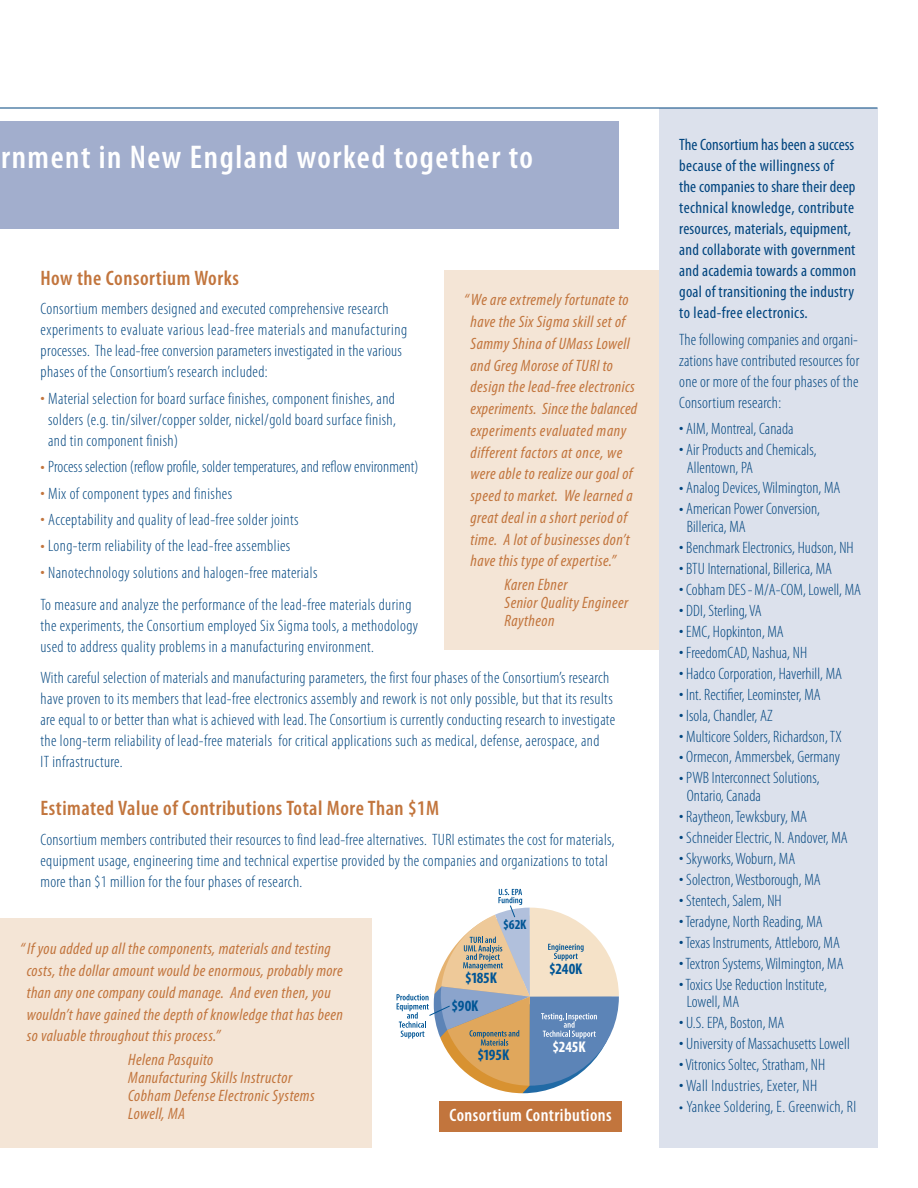
<style>
.page{position:relative;width:918px;height:1188px;background:#fff}
.page>*{position:absolute;margin:0;border:0;box-sizing:border-box;transform-origin:0 0}
.t1{font:600 condensed 33px "Myriad Pro";letter-spacing:.045em;color:#fff}
.t2{font:600 condensed 21px "Myriad Pro";letter-spacing:.025em;color:#c2753d}
.t3{font:600 condensed 18px "Myriad Pro";letter-spacing:.025em;color:#fff}
.t4{font:300 condensed 16.5px/21px "Myriad Pro";letter-spacing:.02em;color:#01457f}
.t5{font:italic condensed 16.5px/21.8px "Myriad Pro";letter-spacing:.025em;color:#c2753d}
.t6{font:condensed 16.5px/21px "Myriad Pro";letter-spacing:.015em;color:#01457f}
.t7{font:700 condensed 15.6px/27.2px "Myriad Pro";color:#005595}
.t8{font:700 condensed 15.6px "Myriad Pro";color:#fff}
.t9{font:700 condensed 13.65px "Myriad Pro";color:#005595}
.s1{font-size:18px;color:#c2753d}
.s2{font-size:18px}
</style>
<div class="page">
<div style="left:0;top:122px;width:619px;height:108px;background:#a2aecd"></div>
<div style="left:0;top:918px;width:371px;height:229px;background:#f4e5d6"></div>
<div style="left:445px;top:270px;width:222px;height:380px;background:#f4e5d6"></div>
<svg style="left:397px;top:889px;width:222px;height:204px"></svg>
<div style="left:659px;top:108px;width:219px;height:1039px;background:#dce1ec"></div>
<hr style="left:0;top:108px;width:878px;height:1px;background:#01457f">
<div style="left:439px;top:1101px;width:183px;height:30px;background:#c2753d"></div>
<h1 class="t1" style="left:1px;top:146px;width:533px">rnment in New England worked together to</h1>
<p class="t2" style="left:40px;top:270px;width:200px">How the Consortium Works</p>
<p class="t4" style="left:40px;top:300px;width:368px">Consortium members designed and executed comprehensive research experiments to evaluate various lead-free materials and manufacturing processes. The lead-free conversion parameters investigated in the various phases of the Consortium’s research included:</p>
<p class="t4" style="left:48px;top:389px;width:349px;text-align:justify;text-indent:-8px"><span class="s1">•</span> Material selection for board surface finishes, component finishes, and solders (e.g. tin/silver/copper solder, nickel/gold board surface finish, and tin component finish)</p>
<p class="t4" style="left:40px;top:458px;width:380px"><span class="s1">•</span> Process selection (reflow profile, solder temperatures, and reflow environment)</p>
<p class="t4" style="left:40px;top:484px;width:193px"><span class="s1">•</span> Mix of component types and finishes</p>
<p class="t4" style="left:40px;top:510px;width:260px"><span class="s1">•</span> Acceptability and quality of lead-free solder joints</p>
<p class="t4" style="left:40px;top:537px;width:251px"><span class="s1">•</span> Long-term reliability of the lead-free assemblies</p>
<p class="t4" style="left:40px;top:558px;width:372px;line-height:31.8px"><span class="s1">•</span> Nanotechnology solutions and halogen-free materials<br>To measure and analyze the performance of the lead-free materials during</p>
<p class="t4" style="left:40px;top:616px;width:379px">the experiments, the Consortium employed Six Sigma tools, a methodology used to address quality problems in a manufacturing environment.</p>
<p class="t4" style="left:40px;top:669px;width:576px">With careful selection of materials and manufacturing parameters, the first four phases of the Consortium’s research have proven to its members that lead-free electronics assembly and rework is not only possible, but that its results are equal to or better than what is achieved with lead.The Consortium is currently conducting research to investigate the long-term reliability of lead-free materials for critical applications such as medical, defense, aerospace, and<br>IT infrastructure.</p>
<p class="t2" style="left:40px;top:801px;width:400px">Estimated Value of Contributions Total More Than $1M</p>
<p class="t4" style="left:40px;top:831px;width:576px">Consortium members contributed their resources to find lead-free alternatives. TURI estimates the cost for materials, equipment usage, engineering time and technical expertise provided by the companies and organizations to total more than $1 million for the four phases of research.</p>
<p class="t5" style="left:471px;top:290px;width:168px;text-indent:-6px">“We are extremely fortunate to have the Six Sigma skill set of<br>Sammy Shina of UMass Lowell and Greg Morose of TURI to design the lead-free electronics experiments. Since the balanced experiments evaluated many different factors at once, we were able to realize our goal of speed to market. We learned a great deal in a short period of time. A lot of businesses don’t have this type of expertise.”</p>
<p class="t5" style="left:505px;top:577px;width:125px;line-height:18px">Karen Ebner<br>Senior Quality Engineer<br>Raytheon</p>
<p class="t5" style="left:27px;top:940px;width:318px;text-indent:-6px">“If you added up all the components, materials and testing costs, the dollar amount would be enormous, probably more than any one company could manage. And even then, you wouldn’t have gained the depth of knowledge that has been so valuable throughout this process.”</p>
<p class="t5" style="left:128px;top:1052px;width:188px;line-height:18px">Helena Pasquito<br>Manufacturing Skills Instructor<br>Cobham Defense Electronic Systems<br>Lowell, MA</p>
<p class="t9" style="left:503px;top:920px;width:25px">$62K</p>
<p class="t7" style="left:451px;top:966px;width:47px;text-indent:14px">$185K $90K</p>
<p class="t7" style="left:477px;top:1043px;width:33px">$195K</p>
<p class="t7" style="left:549px;top:957px;width:35px">$240K</p>
<p class="t8" style="left:553px;top:1041px;width:35px">$245K</p>
<p class="t3" style="left:450px;top:1109px;width:164px">Consortium Contributions</p>
<p class="t6" style="left:679px;top:136px;width:178px">The Consortium has been a success because of the willingness of<br>the companies to share their deep technical knowledge, contribute resources, materials, equipment, and collaborate with government and academia towards a common goal of transitioning the industry to lead-free electronics.</p>
<p class="t4" style="left:679px;top:330px;width:182px;text-align:justify">The following companies and organi&shy;zations have contributed resources for one or more of the four phases of the Consortium research:</p>
<p class="t4" style="left:679px;top:419px;width:116px"><span class="s2">•</span> AIM, Montreal, Canada</p>
<p class="t4" style="left:687px;top:442px;width:131px;line-height:17.7px;text-indent:-8px"><span class="s2">•</span> Air Products and Chemicals,<br>Allentown, PA</p>
<p class="t4" style="left:679px;top:479px;width:163px"><span class="s2">•</span> Analog Devices,Wilmington, MA</p>
<p class="t4" style="left:687px;top:501px;width:135px;line-height:17.7px;text-indent:-8px"><span class="s2">•</span> American Power Conversion,<br>Billerica, MA</p>
<p class="t4" style="left:679px;top:538px;width:176px"><span class="s2">•</span> Benchmark Electronics, Hudson, NH</p>
<p class="t4" style="left:679px;top:559px;width:154px"><span class="s2">•</span> BTU International, Billerica, MA</p>
<p class="t4" style="left:679px;top:580px;width:183px"><span class="s2">•</span> Cobham DES-M/A-COM, Lowell, MA</p>
<p class="t4" style="left:679px;top:601px;width:84px"><span class="s2">•</span> DDI, Sterling,VA</p>
<p class="t4" style="left:679px;top:622px;width:106px"><span class="s2">•</span> EMC, Hopkinton, MA</p>
<p class="t4" style="left:679px;top:643px;width:129px"><span class="s2">•</span> FreedomCAD, Nashua, NH</p>
<p class="t4" style="left:679px;top:664px;width:164px"><span class="s2">•</span> Hadco Corporation, Haverhill, MA</p>
<p class="t4" style="left:679px;top:685px;width:143px"><span class="s2">•</span> Int. Rectifier, Leominster, MA</p>
<p class="t4" style="left:679px;top:706px;width:95px"><span class="s2">•</span> Isola, Chandler, AZ</p>
<p class="t4" style="left:679px;top:727px;width:164px"><span class="s2">•</span> Multicore Solders, Richardson,TX</p>
<p class="t4" style="left:679px;top:748px;width:162px"><span class="s2">•</span> Ormecon, Ammersbek, Germany</p>
<p class="t4" style="left:687px;top:770px;width:134px;line-height:17.7px;text-indent:-8px"><span class="s2">•</span> PWB Interconnect Solutions,<br>Ontario, Canada</p>
<p class="t4" style="left:679px;top:807px;width:129px"><span class="s2">•</span> Raytheon,Tewksbury, MA</p>
<p class="t4" style="left:679px;top:828px;width:170px"><span class="s2">•</span> Schneider Electric, N. Andover, MA</p>
<p class="t4" style="left:679px;top:849px;width:118px"><span class="s2">•</span> Skyworks,Woburn, MA</p>
<p class="t4" style="left:679px;top:870px;width:143px"><span class="s2">•</span> Solectron,Westborough, MA</p>
<p class="t4" style="left:679px;top:891px;width:104px"><span class="s2">•</span> Stentech, Salem, NH</p>
<p class="t4" style="left:679px;top:912px;width:145px"><span class="s2">•</span>Teradyne, North Reading, MA</p>
<p class="t4" style="left:679px;top:933px;width:162px"><span class="s2">•</span>Texas Instruments, Attleboro, MA</p>
<p class="t4" style="left:679px;top:954px;width:166px"><span class="s2">•</span>Textron Systems,Wilmington, MA</p>
<p class="t4" style="left:687px;top:977px;width:142px;line-height:17.7px;text-indent:-8px"><span class="s2">•</span>Toxics Use Reduction Institute,<br>Lowell, MA</p>
<p class="t4" style="left:679px;top:1014px;width:107px"><span class="s2">•</span> U.S. EPA, Boston, MA</p>
<p class="t4" style="left:679px;top:1035px;width:172px"><span class="s2">•</span> University of Massachusetts Lowell</p>
<p class="t4" style="left:679px;top:1056px;width:147px"><span class="s2">•</span> Vitronics Soltec, Stratham, NH</p>
<p class="t4" style="left:679px;top:1076px;width:139px"><span class="s2">•</span>Wall Industries, Exeter, NH</p>
<p class="t4" style="left:679px;top:1097px;width:178px">• Yankee Soldering, E. Greenwich, RI</p>
</div>
